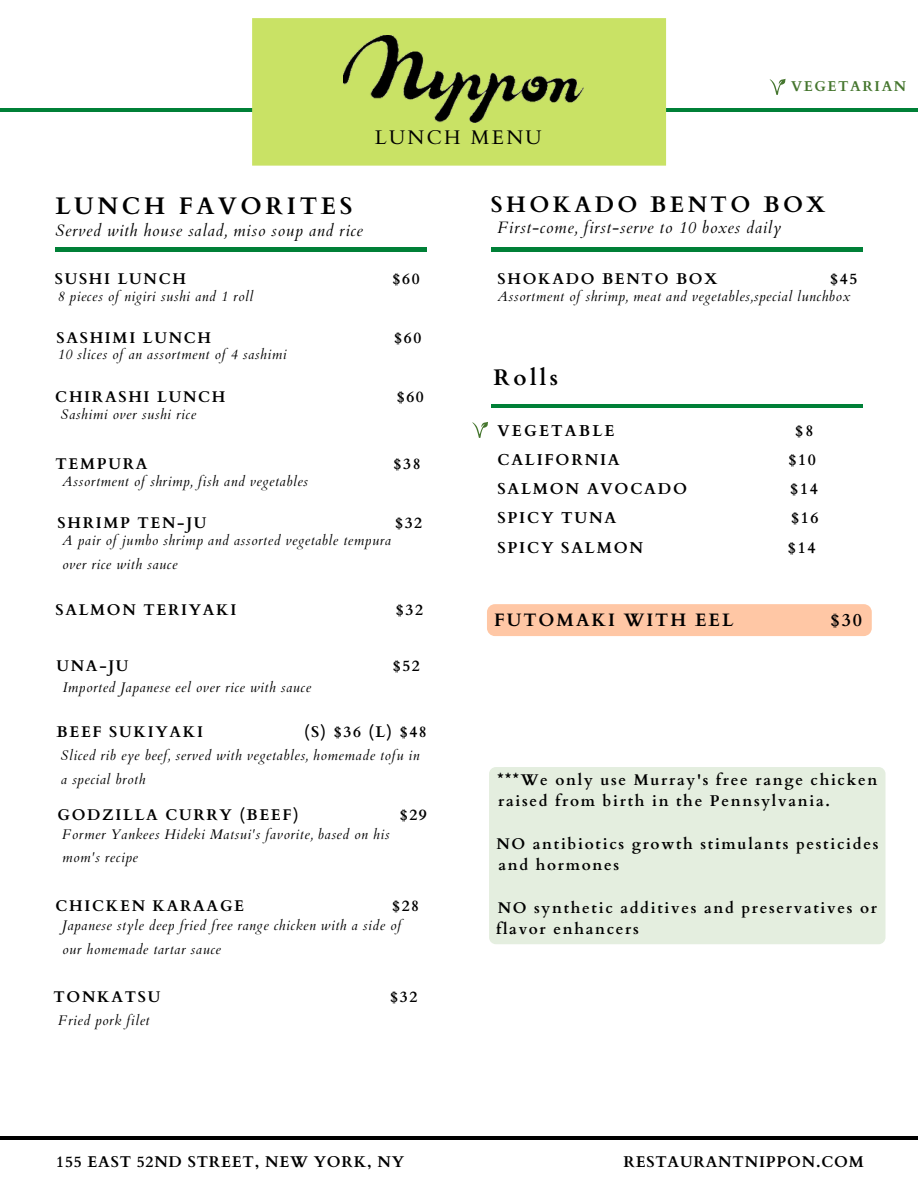
<style>
.page{position:relative;width:918px;height:1188px;background:#fff}
.page>*{position:absolute;margin:0;border:0;box-sizing:border-box;transform-origin:0 0}
.t1{font:700 24px "Cardo";letter-spacing:.15em;color:#000}
.t2{font:700 22.5px "Cardo";letter-spacing:.15em;color:#000}
.t3{font:19.8px "Cardo";letter-spacing:.12em;color:#000}
.t4{font:700 18px "Cardo";letter-spacing:.11em;color:#000}
.t5{font:italic 16.5px "Cardo";letter-spacing:.04em;color:#000}
.t6{font:700 15.75px "Cardo";letter-spacing:.11em;color:#000}
.t7{font:700 15.75px "Cardo";letter-spacing:.135em;color:#000}
.t8{font:700 15.6px "Cardo";letter-spacing:.05em;color:#000}
.t9{font:700 15.45px/21.3px "Cardo";letter-spacing:.11em;color:#000}
.t10{font:700 14.25px "Cardo";letter-spacing:.11em;color:#45762e}
.t11{font:italic 13.95px/23.7px "Cardo";letter-spacing:.04em;color:#000}
</style>
<div class="page">
<svg style="left:0;top:105px;width:918px;height:12px"></svg>
<div style="left:252px;top:18px;width:414px;height:148px;background:#c9e265"></div>
<img style="left:344px;top:36px;width:239px;height:86px">
<hr style="left:55px;top:248px;width:371px;height:3px;background:#008037">
<hr style="left:0;top:1136px;width:918px;height:4px;background:#000">
<hr style="left:491px;top:404px;width:371px;height:3px;background:#008037">
<hr style="left:491px;top:248px;width:371px;height:3px;background:#008037">
<div style="left:489px;top:767px;width:397px;height:177px;background:#e4eedf"></div>
<svg style="left:770px;top:79px;width:15px;height:16px"></svg>
<div style="left:487px;top:604px;width:385px;height:32px;background:#ffc7a5"></div>
<svg style="left:472px;top:422px;width:16px;height:16px"></svg>
<h3 class="t3" style="left:375px;top:124px;width:169px">LUNCH MENU</h3>
<p class="t10" style="left:791px;top:77px;width:117px">VEGETARIAN</p>
<h1 class="t1" style="left:55px;top:190px;width:299px">LUNCH FAVORITES</h1>
<h2 class="t2" style="left:491px;top:190px;width:336px">SHOKADO BENTO BOX</h2>
<p class="t5" style="left:55px;top:220px;width:309px">Served with house salad, miso soup and rice</p>
<p class="t5" style="left:497px;top:217px;width:285px">First-come, first-serve to 10 boxes daily</p>
<p class="t9" style="left:55px;top:269px;width:133px">SUSHI LUNCH</p>
<p class="t9" style="left:392px;top:269px;width:29px">$60</p>
<p class="t11" style="left:57px;top:285px;width:197px">8 pieces of nigiri sushi and 1 roll</p>
<p class="t9" style="left:57px;top:328px;width:156px">SASHIMI LUNCH</p>
<p class="t9" style="left:394px;top:328px;width:29px">$60</p>
<p class="t11" style="left:57px;top:343px;width:231px">10 slices of an assortment of 4 sashimi</p>
<p class="t9" style="left:55px;top:387px;width:172px">CHIRASHI LUNCH</p>
<p class="t9" style="left:397px;top:387px;width:29px">$60</p>
<p class="t11" style="left:61px;top:403px;width:137px">Sashimi over sushi rice</p>
<p class="t9" style="left:55px;top:454px;width:93px">TEMPURA</p>
<p class="t9" style="left:394px;top:454px;width:29px">$38</p>
<p class="t11" style="left:62px;top:469px;width:247px">Assortment of shrimp, fish and vegetables</p>
<p class="t9" style="left:57px;top:513px;width:151px">SHRIMP TEN-JU</p>
<p class="t9" style="left:395px;top:513px;width:29px">$32</p>
<p class="t11" style="left:62px;top:529px;width:330px">A pair of jumbo shrimp and assorted vegetable tempura over rice with sauce</p>
<p class="t9" style="left:55px;top:599px;width:182px">SALMON TERIYAKI</p>
<p class="t9" style="left:396px;top:599px;width:29px">$32</p>
<p class="t9" style="left:57px;top:656px;width:74px">UNA-JU</p>
<p class="t9" style="left:393px;top:656px;width:29px">$52</p>
<p class="t11" style="left:63px;top:676px;width:250px">Imported Japanese eel over rice with sauce</p>
<p class="t9" style="left:57px;top:722px;width:148px">BEEF SUKIYAKI</p>
<p class="t9" style="left:304px;top:722px;width:124px">(S) $36 (L) $48</p>
<p class="t11" style="left:61px;top:744px;width:360px">Sliced rib eye beef, served with vegetables, homemade tofu in a special broth</p>
<p class="t9" style="left:57px;top:804px;width:243px">GODZILLA CURRY (BEEF)</p>
<p class="t9" style="left:400px;top:804px;width:29px">$29</p>
<p class="t11" style="left:62px;top:823px;width:329px">Former Yankees Hideki Matsui's favorite, based on his mom's recipe</p>
<p class="t9" style="left:55px;top:895px;width:190px">CHICKEN KARAAGE</p>
<p class="t9" style="left:392px;top:895px;width:29px">$28</p>
<p class="t11" style="left:62px;top:914px;width:341px">Japanese style deep fried free range chicken with a side of our homemade tartar sauce</p>
<p class="t9" style="left:54px;top:987px;width:108px">TONKATSU</p>
<p class="t9" style="left:390px;top:987px;width:29px">$32</p>
<p class="t11" style="left:58px;top:1009px;width:93px">Fried pork filet</p>
<p class="t9" style="left:497px;top:269px;width:222px">SHOKADO BENTO BOX</p>
<p class="t9" style="left:830px;top:269px;width:29px">$45</p>
<p class="t11" style="left:497px;top:285px;width:354px">Assortment of shrimp, meat and vegetables,special lunchbox</p>
<h2 class="t2" style="left:494px;top:363px;width:66px">Rolls</h2>
<p class="t7" style="left:497px;top:420px;width:119px">VEGETABLE</p>
<p class="t6" style="left:795px;top:420px;width:20px">$8</p>
<p class="t6" style="left:497px;top:449px;width:124px">CALIFORNIA</p>
<p class="t6" style="left:788px;top:449px;width:29px">$10</p>
<p class="t6" style="left:497px;top:479px;width:191px">SALMON AVOCADO</p>
<p class="t6" style="left:790px;top:479px;width:29px">$14</p>
<p class="t6" style="left:497px;top:508px;width:120px">SPICY TUNA</p>
<p class="t6" style="left:791px;top:508px;width:29px">$16</p>
<p class="t6" style="left:497px;top:537px;width:147px">SPICY SALMON</p>
<p class="t6" style="left:788px;top:537px;width:29px">$14</p>
<p class="t4" style="left:494px;top:608px;width:241px">FUTOMAKI WITH EEL</p>
<p class="t4" style="left:831px;top:608px;width:33px">$30</p>
<p class="t9" style="left:497px;top:769px;width:382px">***We only use Murray's free range chicken raised from birth in the Pennsylvania.</p>
<p class="t9" style="left:496px;top:833px;width:384px">NO antibiotics growth stimulants pesticides and hormones</p>
<p class="t9" style="left:496px;top:898px;width:382px">NO synthetic additives and preservatives or flavor enhancers</p>
<p class="t8" style="left:56px;top:1152px;width:349px">155 EAST 52ND STREET, NEW YORK, NY</p>
<p class="t8" style="left:623px;top:1152px;width:242px">RESTAURANTNIPPON.COM</p>
</div>
